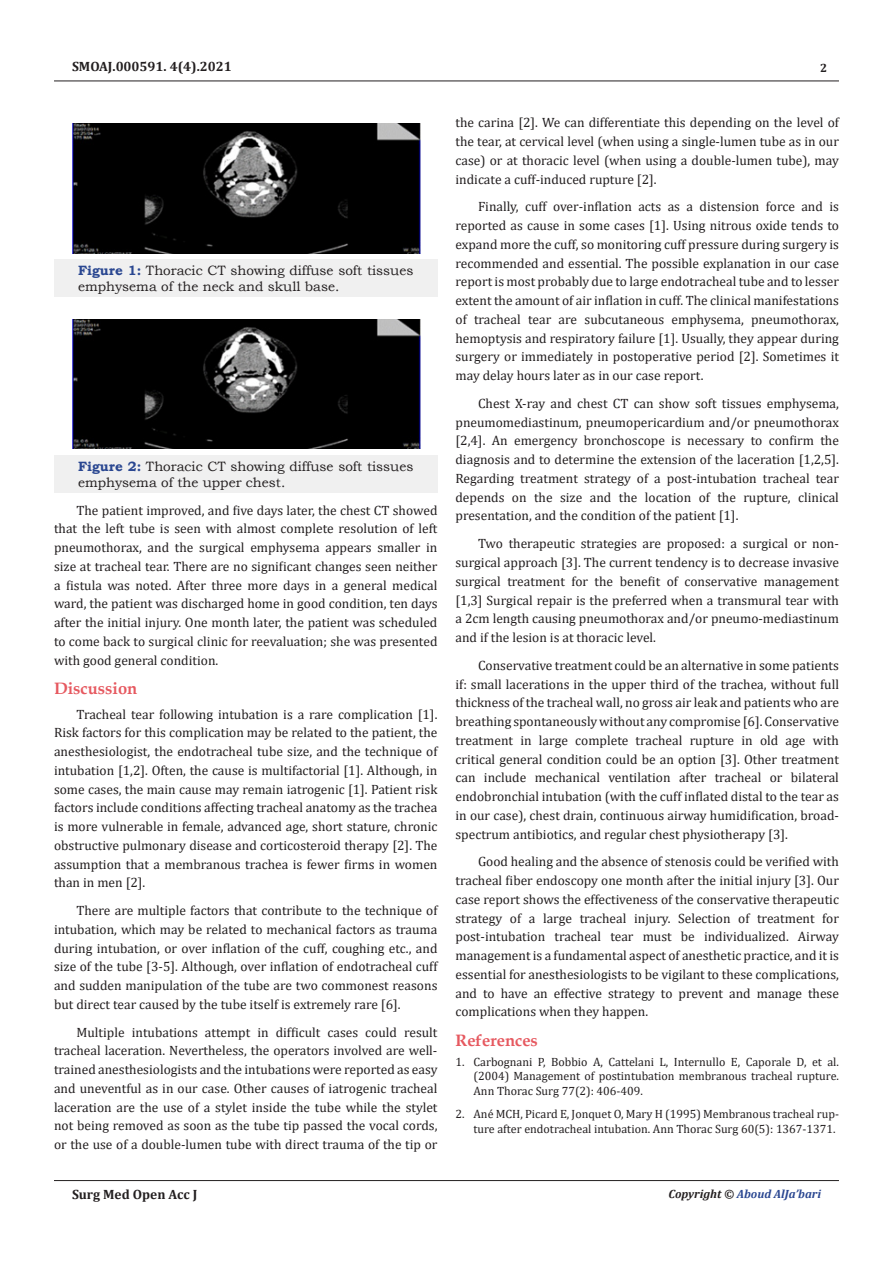
<style>
.page{position:relative;width:893px;height:1263px;background:#fff}
.page>*{position:absolute;margin:0;border:0;box-sizing:border-box;transform-origin:0 0}
.t1{font:700 16.5px "Book Antiqua";color:#e65960}
.t2{font:13.5px/18.8px "Cambria";color:#231f20;text-align:justify}
.t3{font:13.5px/16.2px "Bookman Old Style";color:#231f20}
.t4{font:700 13.5px "Cambria";color:#231f20}
.t5{font:12px/14.4px "Cambria";color:#231f20;text-align:justify}
.t6{font:italic 700 12px "Cambria";color:#2a4791}
.t7{font:700 12px "Cambria";color:#231f20}
.s1{font-weight:700;color:#2a4791}
.s2{color:#231f20}
</style>
<div class="page">
<hr style="left:54px;top:81px;width:785px;height:1px;background:#231f20">
<hr style="left:54px;top:1180px;width:785px;height:1px;background:#231f20">
<div style="left:54px;top:259px;width:383px;height:38px;background:#f0f0f0"></div>
<img style="left:72px;top:124px;width:348px;height:129px">
<div style="left:54px;top:455px;width:383px;height:38px;background:#f0f0f0"></div>
<img style="left:72px;top:319px;width:348px;height:130px">
<p class="t4" style="left:72px;top:56px;width:161px">SMOAJ.000591. 4(4).2021</p>
<p class="t7" style="left:820px;top:60px;width:9px">2</p>
<p class="t3" style="left:78px;top:262px;width:337px"><span class="s1">Figure 1:</span> Thoracic CT showing diffuse soft tissues emphysema of the neck and skull base.</p>
<p class="t3" style="left:78px;top:458px;width:337px"><span class="s1">Figure 2:</span> Thoracic CT showing diffuse soft tissues emphysema of the upper chest.</p>
<p class="t2" style="left:54px;top:500px;width:385px;text-indent:22px">The patient improved, and five days later, the chest CT showed that the left tube is seen with almost complete resolution of left pneumothorax, and the surgical emphysema appears smaller in size at tracheal tear. There are no significant changes seen neither a fistula was noted. After three more days in a general medical ward, the patient was discharged home in good condition, ten days after the initial injury. One month later, the patient was scheduled to come back to surgical clinic for reevaluation; she was presented with good general condition.</p>
<p class="t1" style="left:54px;top:677px;width:85px">Discussion</p>
<p class="t2" style="left:54px;top:704px;width:385px;text-indent:22px">Tracheal tear following intubation is a rare complication [1].<br>Risk factors for this complication may be related to the patient, the anesthesiologist, the endotracheal tube size, and the technique of intubation [1,2]. Often, the cause is multifactorial [1]. Although, in some cases, the main cause may remain iatrogenic [1]. Patient risk factors include conditions affecting tracheal anatomy as the trachea is more vulnerable in female, advanced age, short stature, chronic obstructive pulmonary disease and corticosteroid therapy [2]. The assumption that a membranous trachea is fewer firms in women than in men [2].</p>
<p class="t2" style="left:54px;top:901px;width:385px;text-indent:22px">There are multiple factors that contribute to the technique of intubation, which may be related to mechanical factors as trauma during intubation, or over inflation of the cuff, coughing etc., and size of the tube [3-5]. Although, over inflation of endotracheal cuff and sudden manipulation of the tube are two commonest reasons but direct tear caused by the tube itself is extremely rare [6].</p>
<p class="t2" style="left:54px;top:1022px;width:385px;text-indent:22px">Multiple intubations attempt in difficult cases could result tracheal laceration. Nevertheless, the operators involved are well&shy;trained anesthesiologists and the intubations were reported as easy and uneventful as in our case. Other causes of iatrogenic tracheal laceration are the use of a stylet inside the tube while the stylet not being removed as soon as the tube tip passed the vocal cords, or the use of a double-lumen tube with direct trauma of the tip or</p>
<p class="t2" style="left:455px;top:113px;width:385px">the carina [2]. We can differentiate this depending on the level of the tear, at cervical level (when using a single-lumen tube as in our case) or at thoracic level (when using a double-lumen tube), may indicate a cuff-induced rupture [2].</p>
<p class="t2" style="left:455px;top:197px;width:385px;text-indent:22px">Finally, cuff over-inflation acts as a distension force and is reported as cause in some cases [1]. Using nitrous oxide tends to expand more the cuff, so monitoring cuff pressure during surgery is recommended and essential. The possible explanation in our case report is most probably due to large endotracheal tube and to lesser extent the amount of air inflation in cuff. The clinical manifestations of tracheal tear are subcutaneous emphysema, pneumothorax, hemoptysis and respiratory failure [1]. Usually, they appear during surgery or immediately in postoperative period [2]. Sometimes it may delay hours later as in our case report.</p>
<p class="t2" style="left:455px;top:394px;width:385px;text-indent:22px">Chest X-ray and chest CT can show soft tissues emphysema, pneumomediastinum, pneumopericardium and/or pneumothorax [2,4]. An emergency bronchoscope is necessary to confirm the diagnosis and to determine the extension of the laceration [1,2,5].<br>Regarding treatment strategy of a post-intubation tracheal tear depends on the size and the location of the rupture, clinical presentation, and the condition of the patient [1].</p>
<p class="t2" style="left:455px;top:534px;width:385px;text-indent:22px">Two therapeutic strategies are proposed: a surgical or non&shy;surgical approach [3]. The current tendency is to decrease invasive surgical treatment for the benefit of conservative management [1,3] Surgical repair is the preferred when a transmural tear with a 2cm length causing pneumothorax and/or pneumo-mediastinum and if the lesion is at thoracic level.</p>
<p class="t2" style="left:455px;top:656px;width:385px;text-indent:22px">Conservative treatment could be an alternative in some patients if: small lacerations in the upper third of the trachea, without full thickness of the tracheal wall, no gross air leak and patients who are breathing spontaneously without any compromise [6]. Conservative treatment in large complete tracheal rupture in old age with critical general condition could be an option [3]. Other treatment can include mechanical ventilation after tracheal or bilateral endobronchial intubation (with the cuff inflated distal to the tear as in our case), chest drain, continuous airway humidification, broad&shy;spectrum antibiotics, and regular chest physiotherapy [3].</p>
<p class="t2" style="left:455px;top:852px;width:385px;text-indent:22px">Good healing and the absence of stenosis could be verified with tracheal fiber endoscopy one month after the initial injury [3]. Our case report shows the effectiveness of the conservative therapeutic strategy of a large tracheal injury. Selection of treatment for post-intubation tracheal tear must be individualized. Airway management is a fundamental aspect of anesthetic practice, and it is essential for anesthesiologists to be vigilant to these complications, and to have an effective strategy to prevent and manage these complications when they happen.</p>
<p class="t1" style="left:455px;top:1029px;width:84px">References</p>
<p class="t5" style="left:473px;top:1054px;width:367px;text-indent:-18px">1. Carbognani P, Bobbio A, Cattelani L, Internullo E, Caporale D, et al. (2004) Management of postintubation membranous tracheal rupture.<br>Ann Thorac Surg 77(2): 406-409.</p>
<p class="t5" style="left:455px;top:1107px;width:385px;text-align:right">2. Ané MCH, Picard E, Jonquet O, Mary H (1995) Membranous tracheal rup&shy;ture after endotracheal intubation. Ann Thorac Surg 60(5): 1367-1371.</p>
<p class="t4" style="left:72px;top:1185px;width:127px">Surg Med Open Acc J</p>
<p class="t6" style="left:669px;top:1185px;width:154px"><span class="s2">Copyright ©</span> Aboud AlJa’bari</p>
</div>
